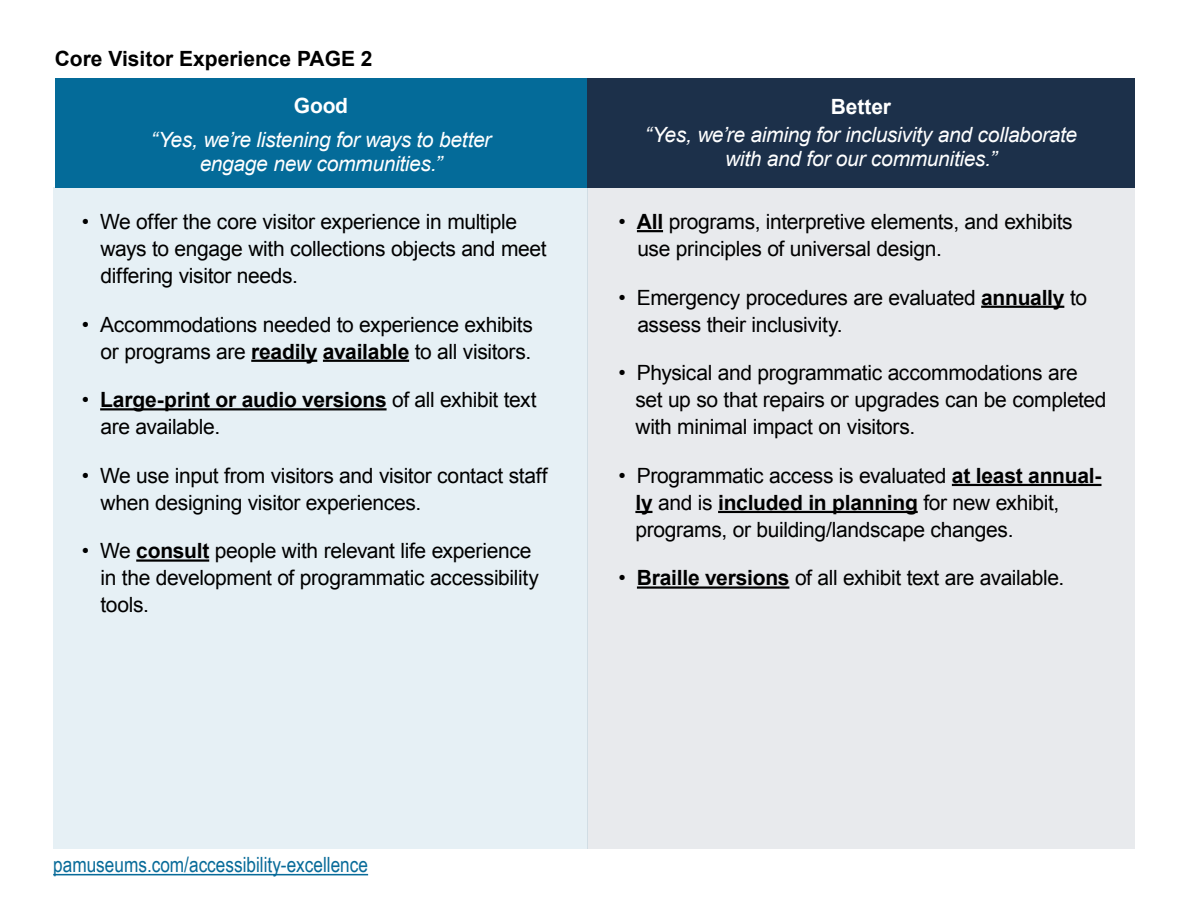
<style>
.page{position:relative;width:1188px;height:918px;background:#fff}
.page>*{position:absolute;margin:0;border:0;box-sizing:border-box;transform-origin:0 0}
.t1{font:21px/27px "Arial";letter-spacing:-.015em;color:#000}
.t2{font:italic 21px/24px "Arial";letter-spacing:-.015em;color:#fff;text-align:center}
.t3{font:21px "Arial Narrow";color:#086b99}
.t4{font:700 21px "Arial";color:#000}
.t5{font:700 21px "Arial";letter-spacing:-.01em;color:#fff}
.s1{font-weight:700}
</style>
<div class="page">
<div style="left:587px;top:187px;width:548px;height:662px;background:#e8eaed"></div>
<div style="left:53px;top:187px;width:534px;height:662px;background:#e6f0f5"></div>
<div style="left:55px;top:78px;width:532px;height:109px;background:#046b99"></div>
<div style="left:587px;top:78px;width:548px;height:109px;background:#1c304a"></div>
<hr style="left:251px;top:360px;width:66px;height:2px;background:#000">
<hr style="left:323px;top:360px;width:86px;height:2px;background:#000">
<hr style="left:100px;top:408px;width:287px;height:2px;background:#000">
<hr style="left:136px;top:559px;width:73px;height:3px;background:#000">
<hr style="left:637px;top:230px;width:26px;height:2px;background:#000">
<hr style="left:981px;top:306px;width:83px;height:2px;background:#000">
<hr style="left:952px;top:484px;width:150px;height:2px;background:#000">
<svg style="left:635px;top:511px;width:17px;height:2px"></svg>
<hr style="left:718px;top:511px;width:200px;height:2px;background:#000">
<hr style="left:637px;top:586px;width:152px;height:3px;background:#000">
<hr style="left:53px;top:874px;width:315px;height:1px;background:#086b99">
<p class="t4" style="left:55px;top:45px;width:319px">Core Visitor Experience PAGE 2</p>
<p class="t5" style="left:294px;top:92px;width:56px">Good</p>
<p class="t2" style="left:151px;top:128px;width:342px">“Yes, we’re listening for ways to better engage new communities.”</p>
<p class="t1" style="left:82px;top:208px;width:9px">•</p>
<p class="t1" style="left:100px;top:208px;width:448px">We offer the core visitor experience in multiple ways to engage with collections objects and meet differing visitor needs.</p>
<p class="t1" style="left:82px;top:311px;width:453px;text-align:right">• Accommodations needed to experience exhibits or programs are <span class="s1">readily available</span> to all visitors.</p>
<p class="t1" style="left:101px;top:386px;width:437px;text-indent:-19px">• <span class="s1">Large-print or audio versions</span> of all exhibit text are available.</p>
<p class="t1" style="left:101px;top:462px;width:449px;text-indent:-19px">• We use input from visitors and visitor contact staff when designing visitor experiences.</p>
<p class="t1" style="left:101px;top:538px;width:440px;text-indent:-19px">• We <span class="s1">consult</span> people with relevant life experience in the development of programmatic accessibility tools.</p>
<p class="t5" style="left:831px;top:92px;width:62px">Better</p>
<p class="t2" style="left:645px;top:123px;width:434px">“Yes, we’re aiming for inclusivity and collaborate with and for our communities.”</p>
<p class="t1" style="left:637px;top:208px;width:437px;text-indent:-19px">• <span class="s1">All</span> programs, interpretive elements, and exhibits use principles of universal design.</p>
<p class="t1" style="left:637px;top:284px;width:451px;text-indent:-19px">• Emergency procedures are evaluated <span class="s1">annually</span> to assess their inclusivity.</p>
<p class="t1" style="left:635px;top:359px;width:473px;text-indent:-17px">• Physical and programmatic accommodations are set up so that repairs or upgrades can be completed with minimal impact on visitors.</p>
<p class="t1" style="left:635px;top:462px;width:468px;text-indent:-17px">• Programmatic access is evaluated <span class="s1">at least annual&shy;ly</span> and is <span class="s1">included in planning</span> for new exhibit, programs, or building/landscape changes.</p>
<p class="t1" style="left:619px;top:565px;width:447px">• <span class="s1">Braille versions</span> of all exhibit text are available.</p>
<p class="t3" style="left:53px;top:850px;width:316px">pamuseums.com/accessibility-excellence</p>
</div>
